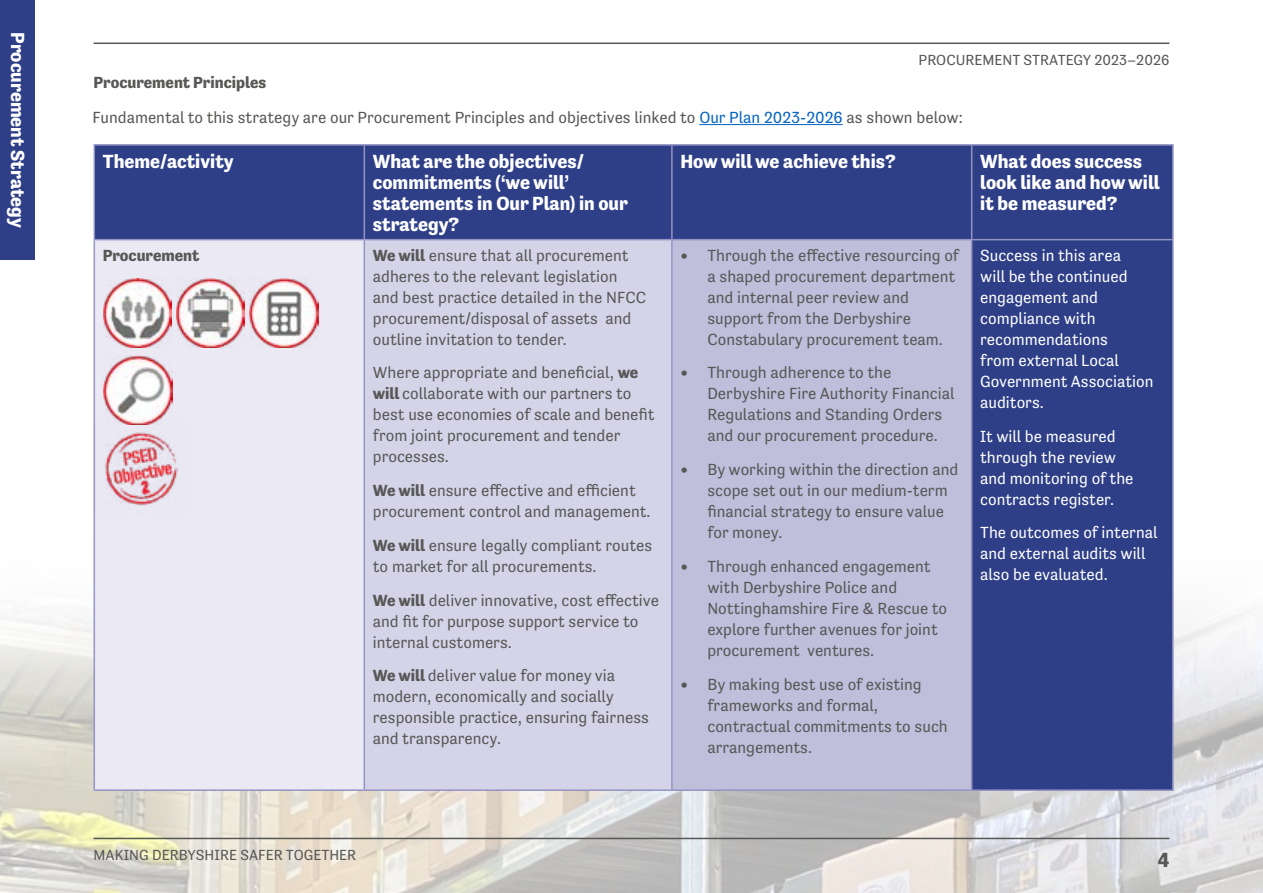
<style>
.page{position:relative;width:1263px;height:893px;background:#fff}
.page>*{position:absolute;margin:0;border:0;box-sizing:border-box;transform-origin:0 0}
.t1{font:700 21px "Tenso";color:#575756}
.t2{font:700 19.5px/21px "Tenso";color:#fff}
.t3{font:16.5px/21px "Tenso";color:#575756}
.t4{font:16.5px/21px "Tenso";color:#fff}
.t5{font:700 16.5px "Tenso";color:#575756}
.t6{font:15px "Tenso";color:#575756}
.s1{font-weight:700}
.s2{color:#0563c1}
</style>
<div class="page">
<img style="left:0;top:643px;width:1263px;height:250px">
<svg style="left:0;top:674px;width:1262px;height:49px;background:#dcdcda"></svg>
<div style="left:0;top:374px;width:1262px;height:300px;background:#fff"></div>
<hr style="left:94px;top:838px;width:1075px;height:1px;background:#575756">
<hr style="left:94px;top:43px;width:1075px;height:1px;background:#575756">
<div style="left:0;top:0;width:34px;height:259px;background:#2e3f87"></div>
<div style="left:95px;top:146px;width:1077px;height:643px;background:#2e3f87"></div>
<div style="left:365px;top:146px;width:807px;height:93px;background:#2e3f87"></div>
<div style="left:94px;top:240px;width:270px;height:550px;background:#eae9f4"></div>
<div style="left:364px;top:240px;width:308px;height:550px;background:#d4d3e8"></div>
<div style="left:672px;top:240px;width:300px;height:550px;background:#bfbedb"></div>
<hr style="left:94px;top:144px;width:270px;height:2px;background:#9494c2">
<hr style="left:94px;top:146px;width:1px;height:93px;background:#9494c2">
<hr style="left:94px;top:239px;width:270px;height:1px;background:#9494c2">
<hr style="left:94px;top:240px;width:1px;height:549px;background:#9494c2">
<hr style="left:364px;top:240px;width:1px;height:549px;background:#9494c2">
<hr style="left:671px;top:240px;width:2px;height:549px;background:#9494c2">
<hr style="left:971px;top:240px;width:1px;height:549px;background:#9494c2">
<hr style="left:1172px;top:240px;width:2px;height:549px;background:#9494c2">
<hr style="left:94px;top:789px;width:270px;height:2px;background:#9494c2">
<hr style="left:364px;top:789px;width:308px;height:2px;background:#9494c2">
<hr style="left:672px;top:789px;width:300px;height:2px;background:#9494c2">
<hr style="left:972px;top:789px;width:202px;height:2px;background:#9494c2">
<hr style="left:672px;top:144px;width:300px;height:2px;background:#9494c2">
<hr style="left:672px;top:239px;width:300px;height:1px;background:#9494c2">
<hr style="left:364px;top:144px;width:308px;height:2px;background:#9494c2">
<hr style="left:364px;top:146px;width:1px;height:93px;background:#9494c2">
<hr style="left:671px;top:146px;width:2px;height:93px;background:#9494c2">
<hr style="left:364px;top:239px;width:308px;height:1px;background:#9494c2">
<hr style="left:972px;top:144px;width:202px;height:2px;background:#9494c2">
<hr style="left:971px;top:146px;width:1px;height:93px;background:#9494c2">
<hr style="left:1172px;top:146px;width:2px;height:93px;background:#9494c2">
<hr style="left:972px;top:239px;width:202px;height:1px;background:#9494c2">
<img style="left:103px;top:279px;width:69px;height:68px">
<img style="left:176px;top:279px;width:69px;height:68px">
<img style="left:249px;top:279px;width:69px;height:68px">
<img style="left:103px;top:356px;width:69px;height:63px">
<img style="left:93px;top:419px;width:85px;height:98px">
<hr style="left:699px;top:124px;width:144px;height:1px;background:#0563c1">
<p class="t2" style="left:28px;top:32px;width:197px;rotate:90deg">Procurement Strategy</p>
<p class="t6" style="left:919px;top:52px;width:252px">PROCUREMENT STRATEGY 2023–2026</p>
<p class="t3" style="left:92px;top:65px;width:872px;line-height:35.1px"><span class="s1">Procurement Principles<br></span>Fundamental to this strategy are our Procurement Principles and objectives linked to <span class="s2">Our Plan 2023-2026</span> as shown below:</p>
<p class="t2" style="left:103px;top:151px;width:132px">Theme/activity</p>
<p class="t2" style="left:373px;top:151px;width:257px">What are the objectives/ commitments (‘we will’ statements in Our Plan) in our strategy?</p>
<p class="t2" style="left:680px;top:151px;width:217px">How will we achieve this?</p>
<p class="t2" style="left:980px;top:151px;width:181px">What does success look like and how will it be measured?</p>
<p class="t5" style="left:103px;top:246px;width:98px">Procurement</p>
<p class="t3" style="left:373px;top:244px;width:275px"><span class="s1">We will</span> ensure that all procurement adheres to the relevant legislation and best practice detailed in the NFCC procurement/disposal of assets and outline invitation to tender.</p>
<p class="t3" style="left:373px;top:362px;width:283px">Where appropriate and beneficial, <span class="s1">we will</span> collaborate with our partners to best use economies of scale and benefit from joint procurement and tender processes.</p>
<p class="t3" style="left:373px;top:480px;width:279px"><span class="s1">We will</span> ensure effective and efficient procurement control and management.</p>
<p class="t3" style="left:373px;top:535px;width:281px"><span class="s1">We will</span> ensure legally compliant routes to market for all procurements.</p>
<p class="t3" style="left:373px;top:589px;width:288px"><span class="s1">We will</span> deliver innovative, cost effective and fit for purpose support service to internal customers.</p>
<p class="t3" style="left:373px;top:665px;width:278px"><span class="s1">We will</span> deliver value for money via modern, economically and socially responsible practice, ensuring fairness and transparency.</p>
<p class="t3" style="left:707px;top:244px;width:253px;text-indent:-27px">• Through the effective resourcing of a shaped procurement department and internal peer review and support from the Derbyshire<br>Constabulary procurement team.</p>
<p class="t3" style="left:707px;top:362px;width:249px;text-indent:-27px">• Through adherence to the<br>Derbyshire Fire Authority Financial<br>Regulations and Standing Orders and our procurement procedure.</p>
<p class="t3" style="left:707px;top:459px;width:253px;text-indent:-27px">• By working within the direction and scope set out in our medium-term financial strategy to ensure value for money.</p>
<p class="t3" style="left:707px;top:556px;width:241px;text-indent:-27px">• Through enhanced engagement with Derbyshire Police and<br>Nottinghamshire Fire &amp; Rescue to explore further avenues for joint procurement ventures.</p>
<p class="t3" style="left:707px;top:674px;width:242px;text-indent:-27px">• By making best use of existing frameworks and formal, contractual commitments to such arrangements.</p>
<p class="t4" style="left:980px;top:244px;width:175px">Success in this area<br>will be the continued engagement and compliance with recommendations<br>from external Local<br>Government Association auditors.</p>
<p class="t4" style="left:980px;top:425px;width:155px">It will be measured through the review and monitoring of the contracts register.</p>
<p class="t4" style="left:980px;top:522px;width:179px">The outcomes of internal and external audits will also be evaluated.</p>
<p class="t6" style="left:94px;top:846px;width:264px">MAKING DERBYSHIRE SAFER TOGETHER</p>
<p class="t1" style="left:1158px;top:848px;width:13px">4</p>
</div>
